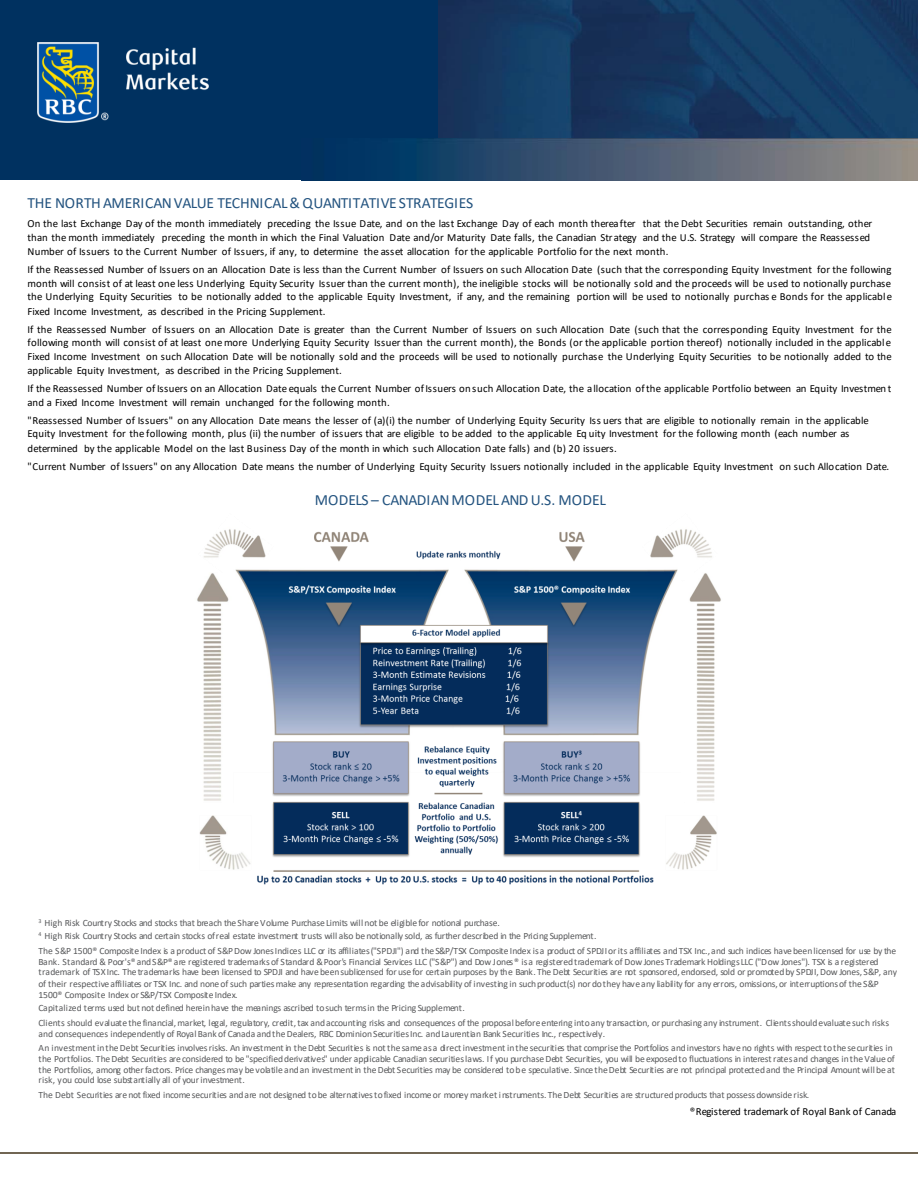
<style>
.page{position:relative;width:918px;height:1188px;background:#fff}
.page>*{position:absolute;margin:0;border:0;box-sizing:border-box;transform-origin:0 0}
.t1{font:15.6px "Calibri";letter-spacing:-.025em;color:#23537f}
.t2{font:10.8px/14.4px "Calibri";color:#000}
.t3{font:9.6px/10.8px "Calibri";letter-spacing:-.025em;color:#58595b}
</style>
<div class="page">
<div style="left:0;top:0;width:917px;height:180px;background:#003160"></div>
<img style="left:438px;top:0;width:479px;height:139px">
<img style="left:395px;top:139px;width:522px;height:41px">
<img style="left:37px;top:43px;width:172px;height:80px">
<img style="left:197px;top:529px;width:524px;height:356px">
<hr style="left:0;top:1152px;width:918px;height:1px;background:#716653">
<h2 class="t1" style="left:28px;top:196px;width:447px">THE NORTH AMERICAN VALUE TECHNICAL &amp; QUANTITATIVE STRATEGIES</h2>
<p class="t2" style="left:28px;top:217px;width:846px">On the last Exchange Day of the month immediately preceding the Issue Date, and on the last Exchange Day of each month thereafter that the Debt Securities remain outstanding, other than the month immediately preceding the month in which the Final Valuation Date and/or Maturity Date falls, the Canadian Str ategy and the U.S. Strategy will compare the Reassessed</p>
<p class="t2" style="left:28px;top:245px;width:642px">Number of Issuers to the Current Number of Issuers, if any, to determine the asset allocation for the applicable Portfolio for the next month.</p>
<p class="t2" style="left:28px;top:263px;width:865px">If the Reassessed Number of Issuers on an Allocation Date is less than the Current Number of Issuers on such Allocation Date (such that the corresponding Equity Investment for the following month will consist of at least one less Underlying Equity Security Issuer than the current month), the ineligible stocks will be notionally sold and the proceeds will be used to notionally purchase</p>
<p class="t2" style="left:28px;top:290px;width:866px">the Underlying Equity Securities to be notionally added to the applicable Equity Investment, if any, and the remaining portion will be used to notionally purchas e Bonds for the applicable<br>Fixed Income Investment, as described in the Pricing Supplement.</p>
<p class="t2" style="left:28px;top:323px;width:866px;line-height:13.2px">If the Reassessed Number of Issuers on an Allocation Date is greater than the Current Number of Issuers on such Allocation Date (such that the corresponding Equity Investment for the following month will consist of at least one more Underlying Equity Security Issuer than the current month), the Bonds (or the applicable portion thereof) notionally included in the applicable</p>
<p class="t2" style="left:28px;top:351px;width:866px;line-height:13.2px">Fixed Income Investment on such Allocation Date will be notionally sold and the proceeds will be used to notionally purchase the Underlying Equity Securities to be notionally added to the applicable Equity Investment, as described in the Pricing Supplement.</p>
<p class="t2" style="left:28px;top:382px;width:865px">If the Reassessed Number of Issuers on an Allocation Date equals the Current Number of Issuers on such Allocation Date, the allocation of the applicable Portfolio between an Equity Investmen t and a Fixed Income Investment will remain unchanged for the following month.</p>
<p class="t2" style="left:28px;top:415px;width:843px;line-height:13.2px">"Reassessed Number of Issuers" on any Allocation Date means the lesser of (a)(i) the number of Underlying Equity Security Iss uers that are eligible to notionally remain in the applicable<br>Equity Investment for the following month, plus (ii) the number of issuers that are eligible to be added to the applicable Eq uity Investment for the following month (each number as</p>
<p class="t2" style="left:28px;top:442px;width:591px">determined by the applicable Model on the last Business Day of the month in which such Allocation Date falls) and (b) 20 issuers.</p>
<p class="t2" style="left:28px;top:460px;width:863px">"Current Number of Issuers" on any Allocation Date means the number of Underlying Equity Security Issuers notionally included in the applicable Equity Investment on such Allocation Date.</p>
<h2 class="t1" style="left:315px;top:493px;width:293px">MODELS – CANADIAN MODEL AND U.S. MODEL</h2>
<p class="t3" style="left:38px;top:918px;width:463px"><sup>3</sup> High Risk Country Stocks and stocks that breach the Share Volume Purchase Limits will not be eligible for notional purchase.</p>
<p class="t3" style="left:38px;top:932px;width:560px"><sup>4</sup> High Risk Country Stocks and certain stocks of real estate investment trusts will also be notionally sold, as further described in the Pricing Supplement.</p>
<p class="t3" style="left:38px;top:946px;width:860px">The S&amp;P 1500® Composite Index is a product of S&amp;P Dow Jones Indices LLC or its affiliates ("SPDJI") and the S&amp;P/TSX Composite Index is a product of SPDJI or its affiliates and TSX Inc., and such indices have been licensed for use by the<br>Bank. Standard &amp; Poor's® and S&amp;P® are registered trademarks of Standard &amp; Poor's Financial Services LLC ("S&amp;P") and Dow Jones® is a registered trademark of Dow Jones Trademark Holdings LLC ("Dow Jones"). TSX is a registered trademark of TSX Inc. The trademarks have been licensed to SPDJI and have been sublicensed for use for certain purposes by the Bank. The Debt Securities are not sponsored, endorsed, sold or promoted by SPDJI, Dow Jones, S&amp;P, any</p>
<p class="t3" style="left:38px;top:980px;width:842px">of their respective affiliates or TSX Inc. and none of such parties make any representation regarding the advisability of investing in such product(s) nor do they have any liability for any errors, omissions, or interruptions of the S&amp;P<br>1500® Composite Index or S&amp;P/TSX Composite Index.</p>
<p class="t3" style="left:38px;top:1004px;width:428px">Capitalized terms used but not defined herein have the meanings ascribed to such terms in the Pricing Supplement.</p>
<p class="t3" style="left:38px;top:1018px;width:852px">Clients should evaluate the financial, market, legal, regulatory, credit, tax and accounting risks and consequences of the proposal before entering into any transaction, or purchasing any instrument. Clients should evaluate such risks and consequences independently of Royal Bank of Canada and the Dealers, RBC Dominion Securities Inc. and Laurentian Bank Securities Inc., respectively.</p>
<p class="t3" style="left:38px;top:1043px;width:858px">An investment in the Debt Securities involves risks. An investment in the Debt Securities is not the same as a direct investment in the securities that comprise the Portfolios and investors have no rights with respect to the securities in the Portfolios. The Debt Securities are considered to be "specified derivatives" under applicable Canadian securities laws. If you purchase Debt Securities, you will be exposed to fluctuations in interest rates and changes in the Value of the Portfolios, among other factors. Price changes may be volatile and an investment in the Debt Securities may be considered to be speculative. Since the Debt Securities are not principal protected and the Principal Amount will be at risk, you could lose substantially all of your investment.</p>
<p class="t3" style="left:38px;top:1090px;width:772px">The Debt Securities are not fixed income securities and are not designed to be alternatives to fixed income or money market i nstruments. The Debt Securities are structured products that possess downside risk.</p>
<p class="t2" style="left:690px;top:1105px;width:208px">®Registered trademark of Royal Bank of Canada</p>
</div>
